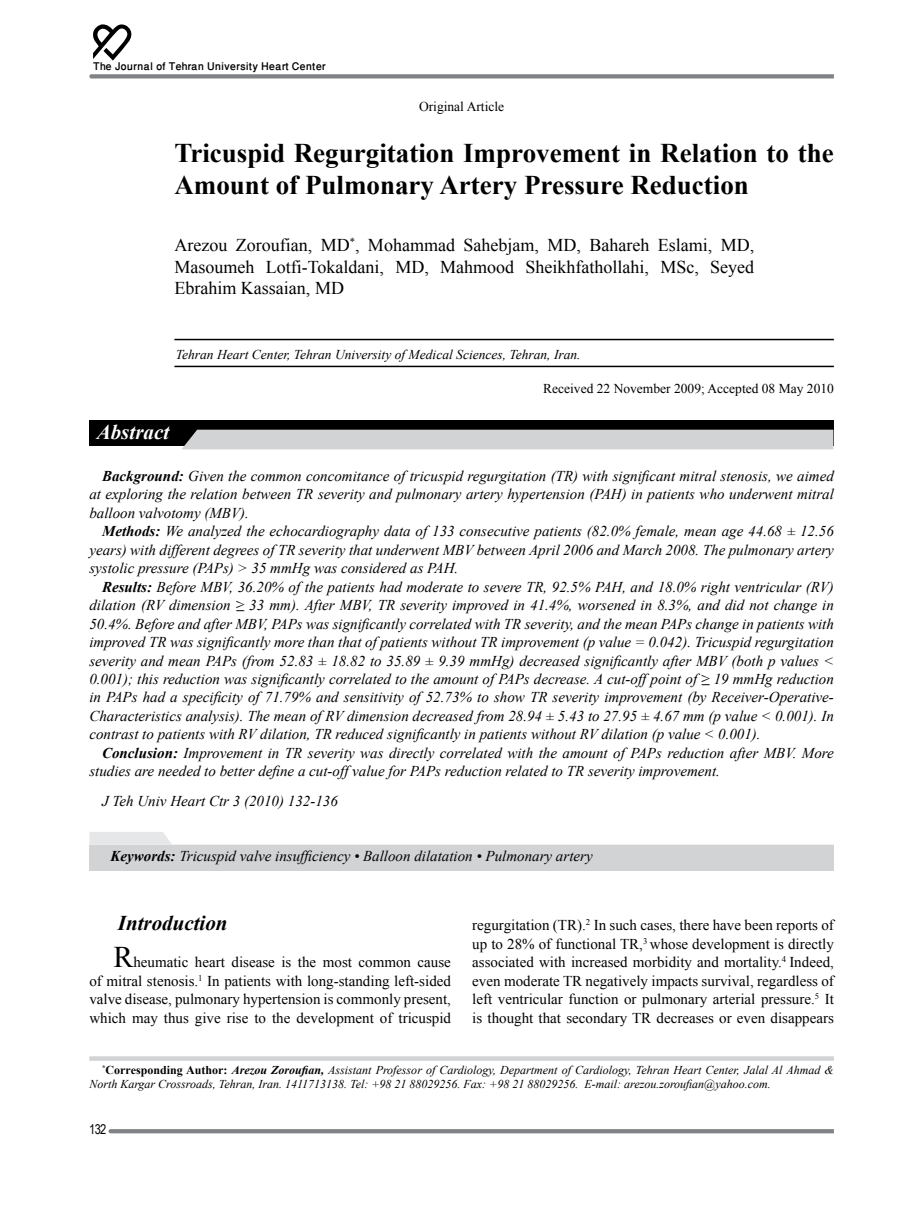
<style>
.page{position:relative;width:902px;height:1208px;background:#fff}
.page>*{position:absolute;margin:0;border:0;box-sizing:border-box;transform-origin:0 0}
.t1{font:700 27px/32.4px "Times New Roman";color:#000}
.t2{font:italic 700 21px "Times New Roman";color:#000}
.t3{font:italic 700 21px "Times New Roman";color:#fff}
.t4{font:18px/21.6px "Times New Roman";color:#000;text-align:justify}
.t5{font:italic 15px/18.5px "Times New Roman";color:#000;text-align:justify}
.t6{font:15px/18.5px "Times New Roman";color:#000;text-align:justify}
.t7{font:500 15px "Win Soft Pro";color:#000}
.t8{font:italic 13.5px "Times New Roman";color:#000}
.t9{font:13.5px "Times New Roman";color:#000}
.t10{font:13.5px "Arial Narrow";color:#000}
.t11{font:italic 12px/14.4px "Times New Roman";color:#000}
.s1{font-weight:700}
.s2{font-size:30px}
.s3{font-weight:700;font-style:normal}
</style>
<div class="page">
<svg style="left:89px;top:1056px;width:744px;height:4px;background:#d4d6d7"></svg>
<svg style="left:93px;top:24px;width:38px;height:37px"></svg>
<svg style="left:89px;top:74px;width:744px;height:4px;background:#87898c"></svg>
<svg style="left:108px;top:1129px;width:725px;height:4px;background:#838588"></svg>
<hr style="left:174px;top:339px;width:659px;height:1px;background:#000">
<hr style="left:174px;top:366px;width:659px;height:1px;background:#000">
<div style="left:89px;top:420px;width:744px;height:26px;background:#000"></div>
<div style="left:182px;top:430px;width:651px;height:19px;background:#d1d3d4"></div>
<svg style="left:89px;top:832px;width:744px;height:13px"></svg>
<div style="left:89px;top:845px;width:744px;height:25px;background:#d1d3d4"></div>
<p class="t7" style="left:93px;top:56px;width:234px">The Journal of Tehran University Heart Center</p>
<p class="t9" style="left:419px;top:98px;width:87px">Original Article</p>
<h1 class="t1" style="left:174px;top:136px;width:660px">Tricuspid Regurgitation Improvement in Relation to the<br>Amount of Pulmonary Artery Pressure Reduction</h1>
<p class="t4" style="left:174px;top:234px;width:581px">Arezou Zoroufian, MD<sup>*</sup>, Mohammad Sahebjam, MD, Bahareh Eslami, MD, Masoumeh Lotfi-Tokaldani, MD, Mahmood Sheikhfathollahi, MSc, Seyed Ebrahim Kassaian, MD</p>
<p class="t8" style="left:176px;top:345px;width:406px">Tehran Heart Center, Tehran University of Medical Sciences, Tehran, Iran.</p>
<p class="t9" style="left:543px;top:379px;width:292px">Received 22 November 2009; Accepted 08 May 2010</p>
<h2 class="t3" style="left:97px;top:417px;width:74px">Abstract</h2>
<p class="t5" style="left:89px;top:466px;width:746px;text-indent:13px"><span class="s1">Background:</span> Given the common concomitance of tricuspid regurgitation (TR) with significant mitral stenosis, we aimed at exploring the relation between TR severity and pulmonary artery hypertension (PAH) in patients who underwent mitral balloon valvotomy (MBV).</p>
<p class="t5" style="left:89px;top:522px;width:746px;text-indent:13px"><span class="s1">Methods:</span> We analyzed the echocardiography data of 133 consecutive patients (82.0% female, mean age 44.68 ± 12.56 years) with different degrees of TR severity that underwent MBV between April 2006 and March 2008. The pulmonary artery systolic pressure (PAPs) &gt; 35 mmHg was considered as PAH.</p>
<p class="t5" style="left:89px;top:577px;width:746px;text-indent:13px"><span class="s1">Results:</span> Before MBV, 36.20% of the patients had moderate to severe TR, 92.5% PAH, and 18.0% right ventricular (RV) dilation (RV dimension ≥ 33 mm). After MBV, TR severity improved in 41.4%, worsened in 8.3%, and did not change in 50.4%. Before and after MBV, PAPs was significantly correlated with TR severity, and the mean PAPs change in patients with improved TR was significantly more than that of patients without TR improvement (p value = 0.042). Tricuspid regurgitation severity and mean PAPs (from 52.83 ± 18.82 to 35.89 ± 9.39 mmHg) decreased significantly after MBV (both p values &lt; 0.001); this reduction was significantly correlated to the amount of PAPs decrease. A cut-off point of ≥ 19 mmHg reduction in PAPs had a specificity of 71.79% and sensitivity of 52.73% to show TR severity improvement (by Receiver-Operative-Characteristics analysis). The mean of RV dimension decreased from 28.94 ± 5.43 to 27.95 ± 4.67 mm (p value &lt; 0.001). In contrast to patients with RV dilation, TR reduced significantly in patients without RV dilation (p value &lt; 0.001).</p>
<p class="t5" style="left:89px;top:743px;width:746px;text-indent:13px"><span class="s1">Conclusion:</span> Improvement in TR severity was directly correlated with the amount of PAPs reduction after MBV. More studies are needed to better define a cut-off value for PAPs reduction related to TR severity improvement.</p>
<p class="t5" style="left:102px;top:791px;width:237px">J Teh Univ Heart Ctr 3 (2010) 132-136</p>
<p class="t5" style="left:111px;top:846px;width:483px"><span class="s1">Keywords:</span> Tricuspid valve insufficiency • Balloon dilatation • Pulmonary artery</p>
<h2 class="t2" style="left:118px;top:908px;width:111px">Introduction</h2>
<p class="t6" style="left:89px;top:953px;width:363px;text-indent:24px"><span class="s2">R</span>heumatic heart disease is the most common cause of mitral stenosis.<sup>1</sup> In patients with long-standing left-sided valve disease, pulmonary hypertension is commonly present, which may thus give rise to the development of tricuspid</p>
<p class="t6" style="left:472px;top:916px;width:363px">regurgitation (TR).<sup>2</sup> In such cases, there have been reports of up to 28% of functional TR,<sup>3</sup> whose development is directly associated with increased morbidity and mortality.<sup>4</sup> Indeed, even moderate TR negatively impacts survival, regardless of left ventricular function or pulmonary arterial pressure.<sup>5</sup> It is thought that secondary TR decreases or even disappears</p>
<p class="t11" style="left:89px;top:1062px;width:746px;text-indent:13px"><sup>*</sup><span class="s3">Corresponding Author:</span> <span class="s1">Arezou Zoroufian,</span> Assistant Professor of Cardiology, Department of Cardiology, Tehran Heart Center, Jalal Al Ahmad &amp;<br>North Kargar Crossroads, Tehran, Iran. 1411713138. Tel: +98 21 88029256. Fax: +98 21 88029256. E-mail: arezou.zoroufian@yahoo.com.</p>
<p class="t10" style="left:89px;top:1119px;width:18px">132</p>
</div>
